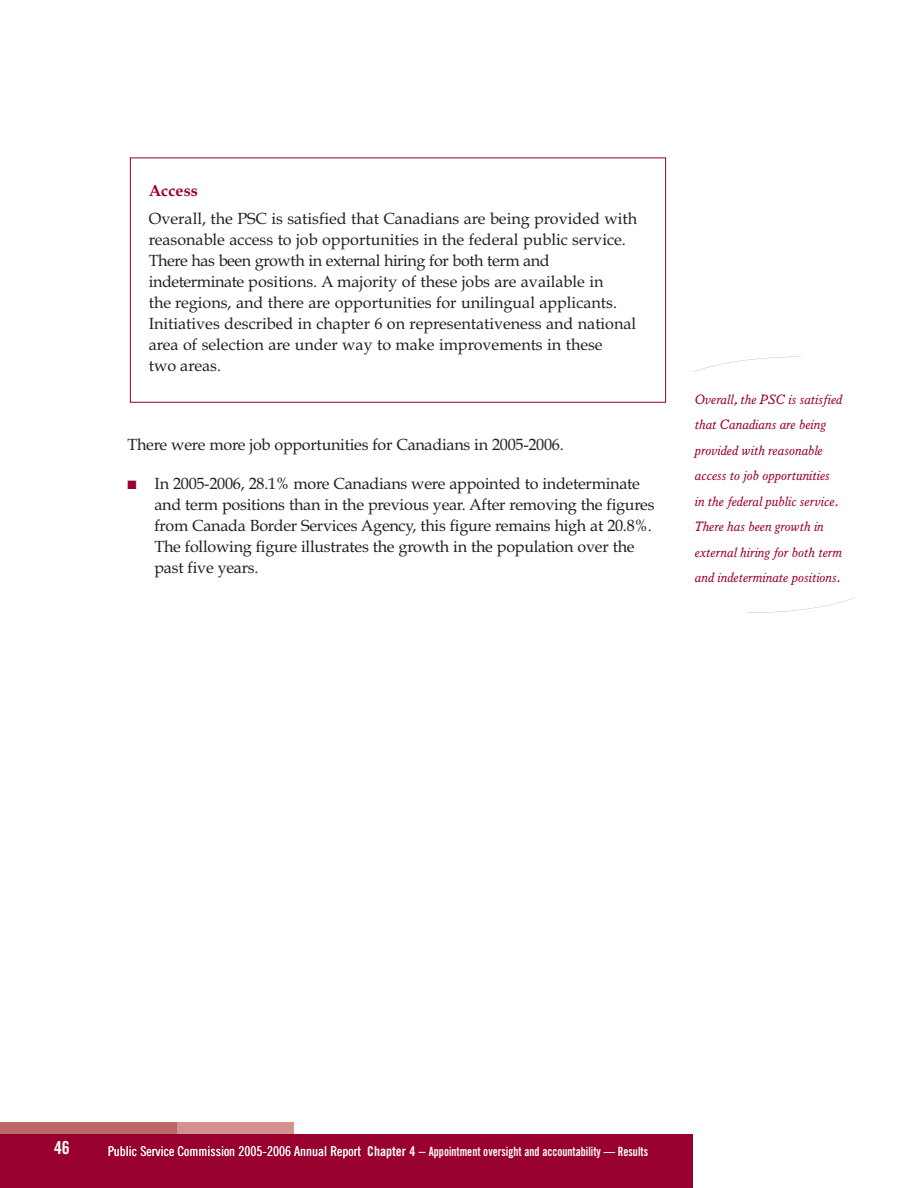
<style>
.page{position:relative;width:918px;height:1188px;background:#fff}
.page>*{position:absolute;margin:0;border:0;box-sizing:border-box;transform-origin:0 0}
.t1{font:18px "Trade Gothic Bold Cond Twenty";color:#fff}
.t2{font:16.2px/21px "Book Antiqua";letter-spacing:-.015em;color:#231f20}
.t3{font:700 16.2px "Book Antiqua";color:#98002e}
.t4{font:italic 13.5px/25.5px "Italian Old Style";color:#98002e}
.t5{font:12.75px "Trade Gothic Bold Cond Twenty";color:#fff;scale:.89 1}
.s1{color:#98002e}
.s2{font-family:"Trade Gothic Cond Eighteen";font-size:13.5px}
.s3{font-size:13.5px}
</style>
<div class="page">
<div style="left:0;top:1123px;width:293px;height:11px;background:#d2928f"></div>
<div style="left:0;top:1123px;width:176px;height:11px;background:#be6769"></div>
<div style="left:0;top:1134px;width:693px;height:54px;background:#98002e"></div>
<div style="left:130px;top:158px;width:536px;height:245px;border:1px solid #98002e"></div>
<svg style="left:747px;top:598px;width:107px;height:15px"></svg>
<svg style="left:693px;top:357px;width:95px;height:15px"></svg>
<p class="t3" style="left:149px;top:184px;width:51px">Access</p>
<p class="t2" style="left:149px;top:210px;width:490px">Overall, the PSC is satisfied that Canadians are being provided with reasonable access to job opportunities in the federal public service.<br>There has been growth in external hiring for both term and indeterminate positions. A majority of these jobs are available in<br>the regions, and there are opportunities for unilingual applicants.<br>Initiatives described in chapter 6 on representativeness and national area of selection are under way to make improvements in these<br>two areas.</p>
<p class="t2" style="left:128px;top:436px;width:438px">There were more job opportunities for Canadians in 2005-2006.</p>
<p class="t2" style="left:154px;top:475px;width:502px;text-indent:-27px"><span class="s1">■</span> In 2005-2006, 28.1% more Canadians were appointed to indeterminate and term positions than in the previous year. After removing the figures from Canada Border Services Agency, this figure remains high at 20.8%.<br>The following figure illustrates the growth in the population over the past five years.</p>
<p class="t4" style="left:694px;top:387px;width:149px">Overall,the PSC is satisfied that Canadians are being provided with reasonable access to job opportunities in the federal public service.<br>There has been growth in external hiring for both term and indeterminate positions.</p>
<p class="t1" style="left:54px;top:1141px;width:17px">46</p>
<p class="t5" style="left:108px;top:1147px;width:608px"><span class="s2">Public Service Commission 2005-2006 Annual Report</span> <span class="s3">Chapter 4 –</span> Appointment oversight and accountability — Results</p>
</div>
